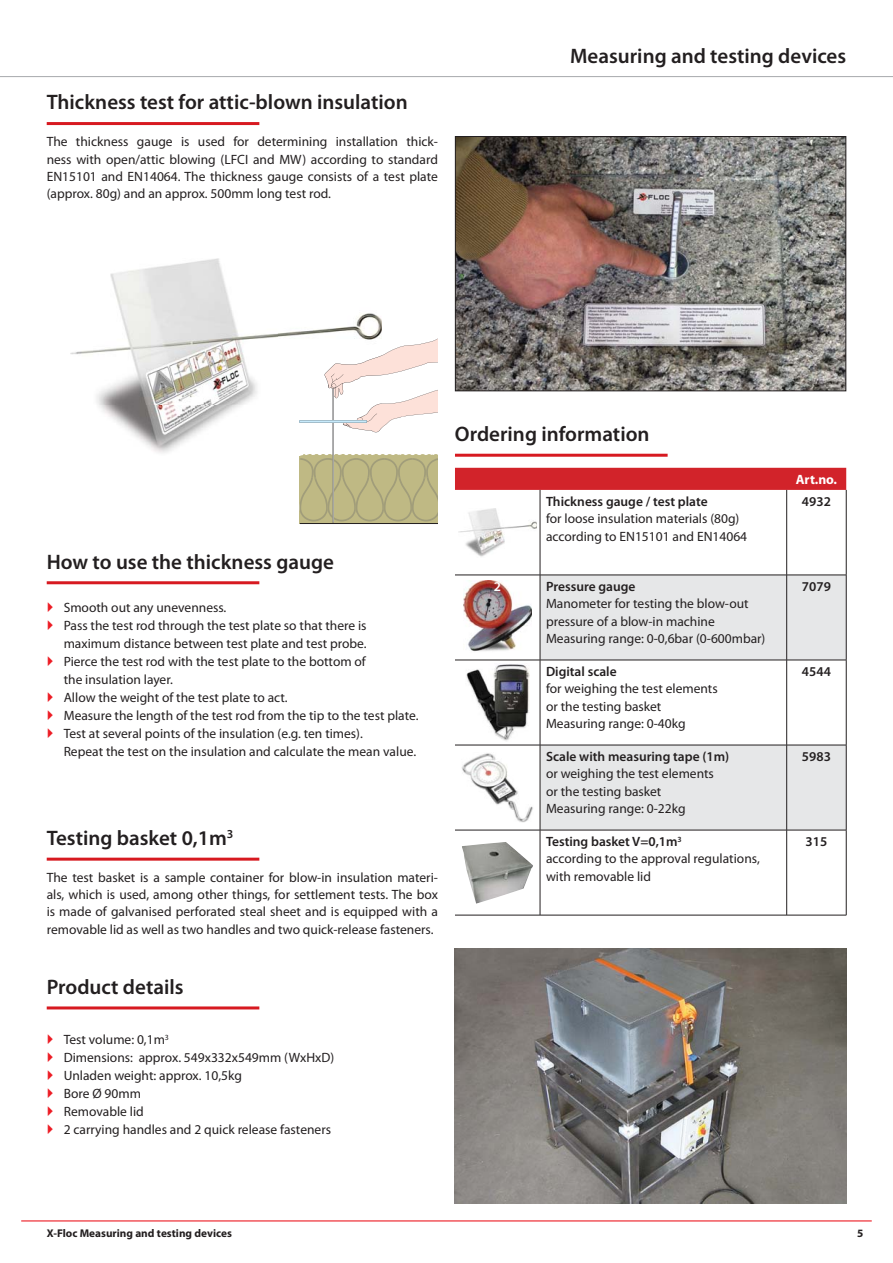
<style>
.page{position:relative;width:893px;height:1263px;background:#fff}
.page>*{position:absolute;margin:0;border:0;box-sizing:border-box;transform-origin:0 0}
.t1{font:600 21px "Myriad Pro";color:#231f20}
.t2{font:13.5px/17.2px "Myriad Pro";color:#231f20}
.t3{font:600 13.5px "Myriad Pro";color:#231f20}
.t4{font:700 13.5px "Myriad Pro";color:#fff}
.t5{font:600 13.5px "Myriad Pro";color:#fff}
.t6{font:700 11.25px "Myriad Pro";color:#231f20}
.s1{font-weight:600}
</style>
<div class="page">
<hr style="left:21px;top:1220px;width:851px;height:2px;background:#ed1c24">
<hr style="left:0;top:76px;width:893px;height:1px;background:#a7a9ac">
<img style="left:459px;top:508px;width:77px;height:49px">
<img style="left:463px;top:581px;width:69px;height:71px">
<img style="left:462px;top:753px;width:71px;height:70px">
<img style="left:466px;top:664px;width:63px;height:77px">
<img style="left:457px;top:138px;width:387px;height:251px">
<div style="left:455px;top:136px;width:391px;height:255px;border:1px solid #231f20"></div>
<img style="left:71px;top:259px;width:311px;height:194px">
<svg style="left:299px;top:337px;width:139px;height:187px"></svg>
<img style="left:332px;top:388px;width:2px;height:67px">
<img style="left:300px;top:420px;width:67px;height:3px">
<img style="left:462px;top:842px;width:43px;height:46px">
<img style="left:455px;top:948px;width:391px;height:255px">
<hr style="left:47px;top:122px;width:212px;height:3px;background:#d71920">
<hr style="left:47px;top:858px;width:212px;height:3px;background:#d71920">
<hr style="left:47px;top:581px;width:212px;height:3px;background:#d71920">
<hr style="left:455px;top:454px;width:213px;height:3px;background:#d71920">
<div style="left:455px;top:468px;width:391px;height:22px;background:#d2232a"></div>
<svg style="left:541px;top:576px;width:305px;height:254px;fill:#e6e7e8"></svg>
<hr style="left:786px;top:490px;width:1px;height:85px;background:#231f20">
<hr style="left:786px;top:575px;width:1px;height:85px;background:#231f20">
<hr style="left:786px;top:660px;width:1px;height:85px;background:#231f20">
<hr style="left:786px;top:745px;width:1px;height:85px;background:#231f20">
<hr style="left:786px;top:830px;width:1px;height:85px;background:#231f20">
<hr style="left:846px;top:490px;width:1px;height:85px;background:#231f20">
<hr style="left:846px;top:575px;width:1px;height:85px;background:#231f20">
<hr style="left:846px;top:660px;width:1px;height:85px;background:#231f20">
<hr style="left:846px;top:745px;width:1px;height:85px;background:#231f20">
<hr style="left:846px;top:830px;width:1px;height:85px;background:#231f20">
<hr style="left:455px;top:575px;width:391px;height:1px;background:#231f20">
<hr style="left:455px;top:660px;width:391px;height:1px;background:#231f20">
<hr style="left:455px;top:745px;width:391px;height:1px;background:#231f20">
<hr style="left:455px;top:830px;width:391px;height:1px;background:#231f20">
<hr style="left:455px;top:915px;width:391px;height:1px;background:#231f20">
<hr style="left:540px;top:490px;width:1px;height:85px;background:#231f20">
<hr style="left:540px;top:575px;width:1px;height:85px;background:#231f20">
<hr style="left:540px;top:660px;width:1px;height:85px;background:#231f20">
<hr style="left:540px;top:745px;width:1px;height:85px;background:#231f20">
<hr style="left:540px;top:830px;width:1px;height:85px;background:#231f20">
<hr style="left:47px;top:1006px;width:212px;height:3px;background:#d71920">
<h1 class="t1" style="left:47px;top:94px;width:362px">Thickness test for attic-blown insulation</h1>
<p class="t2" style="left:47px;top:134px;width:393px;text-align:justify">The thickness gauge is used for determining installation thick&shy;ness with open/attic blowing (LFCI and MW) according to standard EN15101 and EN14064. The thickness gauge consists of a test plate (approx. 80g) and an approx. 500mm long test rod.</p>
<h1 class="t1" style="left:570px;top:48px;width:277px">Measuring and testing devices</h1>
<h1 class="t1" style="left:47px;top:554px;width:289px">How to use the thickness gauge</h1>
<p class="t2" style="left:64px;top:599px;width:356px;line-height:18px">Smooth out any unevenness.<br>Pass the test rod through the test plate so that there is maximum distance between test plate and test probe.<br>Pierce the test rod with the test plate to the bottom of<br>the insulation layer.<br>Allow the weight of the test plate to act.<br>Measure the length of the test rod from the tip to the test plate.<br>Test at several points of the insulation (e.g. ten times).<br>Repeat the test on the insulation and calculate the mean value.</p>
<h1 class="t1" style="left:47px;top:830px;width:188px">Testing basket 0,1m<sup>3</sup></h1>
<p class="t2" style="left:47px;top:870px;width:393px;text-align:justify">The test basket is a sample container for blow-in insulation materi&shy;als, which is used, among other things, for settlement tests. The box is made of galvanised perforated steal sheet and is equipped with a removable lid as well as two handles and two quick-release fasteners.</p>
<h1 class="t1" style="left:47px;top:979px;width:138px">Product details</h1>
<p class="t2" style="left:64px;top:1031px;width:272px;line-height:18px">Test volume: 0,1m<sup>3<br></sup>Dimensions: approx. 549x332x549mm (WxHxD)<br>Unladen weight: approx. 10,5kg<br>Bore Ø 90mm<br>Removable lid<br>2 carrying handles and 2 quick release fasteners</p>
<h1 class="t1" style="left:455px;top:426px;width:196px">Ordering information</h1>
<p class="t3" style="left:546px;top:496px;width:163px">Thickness gauge / test plate</p>
<p class="t2" style="left:546px;top:511px;width:203px">for loose insulation materials (80g) according to EN15101 and EN14064</p>
<p class="t5" style="left:494px;top:581px;width:9px">2</p>
<p class="t3" style="left:546px;top:581px;width:91px">Pressure gauge</p>
<p class="t2" style="left:546px;top:596px;width:221px">Manometer for testing the blow-out pressure of a blow-in machine<br>Measuring range: 0-0,6bar (0-600mbar)</p>
<p class="t3" style="left:546px;top:666px;width:72px">Digital scale</p>
<p class="t2" style="left:546px;top:681px;width:173px">for weighing the test elements or the testing basket<br>Measuring range: 0-40kg</p>
<p class="t3" style="left:546px;top:752px;width:185px">Scale with measuring tape (1m)</p>
<p class="t2" style="left:546px;top:766px;width:169px">or weighing the test elements or the testing basket<br>Measuring range: 0-22kg</p>
<p class="t4" style="left:796px;top:474px;width:43px">Art.no.</p>
<p class="t3" style="left:802px;top:496px;width:30px">4932</p>
<p class="t3" style="left:802px;top:581px;width:30px">7079</p>
<p class="t3" style="left:802px;top:666px;width:30px">4544</p>
<p class="t3" style="left:802px;top:752px;width:30px">5983</p>
<p class="t2" style="left:546px;top:834px;width:215px"><span class="s1">Testing basket V=0,1m</span><sup>3<br></sup>according to the approval regulations, with removable lid</p>
<p class="t3" style="left:805px;top:837px;width:23px">315</p>
<p class="t6" style="left:47px;top:1229px;width:187px">X-Floc Measuring and testing devices</p>
<p class="t6" style="left:857px;top:1229px;width:8px">5</p>
</div>
